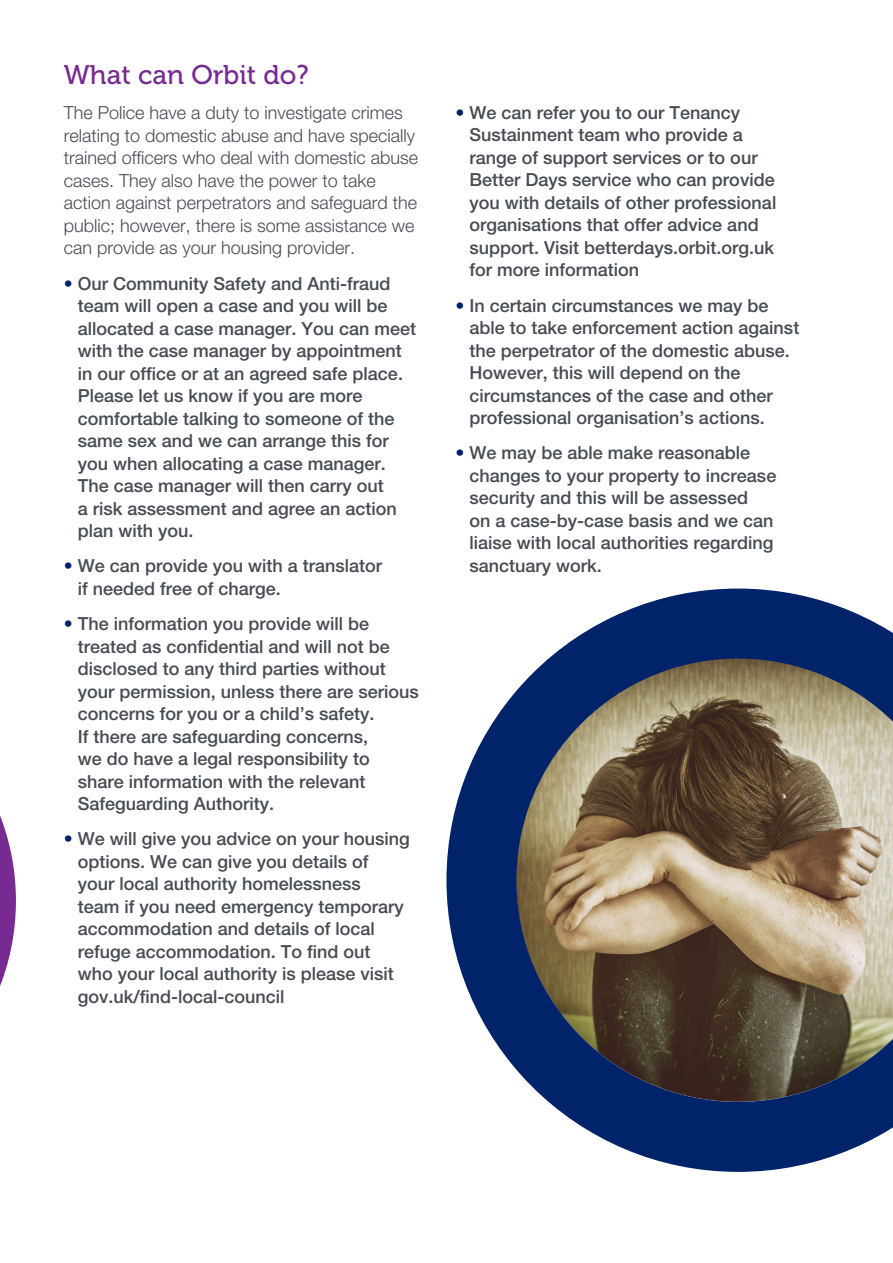
<style>
.page{position:relative;width:893px;height:1263px;background:#fff}
.page>*{position:absolute;margin:0;border:0;box-sizing:border-box;transform-origin:0 0}
.t1{font:27px "Museo 500";color:#772a91}
.Body_copy{font:500 18px/22.5px "Helvetica Neue LT Std";color:#464b54}
.Body_copy-2{font:300 18px/22.5px "Helvetica Neue LT Std";color:#464b54}
.s1{color:#002369}
</style>
<div class="page">
<svg style="left:0;top:815px;width:16px;height:171px"></svg>
<svg style="left:446px;top:588px;width:447px;height:584px"></svg>
<p class="t1" style="left:64px;top:60px;width:247px">What can Orbit do?</p>
<p class="Body_copy-2" style="left:64px;top:101px;width:356px">The Police have a duty to investigate crimes relating to domestic abuse and have specially trained officers who deal with domestic abuse cases. They also have the power to take action against perpetrators and safeguard the public; however, there is some assistance we can provide as your housing provider.</p>
<p class="Body_copy" style="left:78px;top:272px;width:340px;text-indent:-14px"><span class="s1">•</span> Our Community Safety and Anti-fraud team will open a case and you will be allocated a case manager. You can meet with the case manager by appointment in our office or at an agreed safe place.<br>Please let us know if you are more comfortable talking to someone of the same sex and we can arrange this for you when allocating a case manager.<br>The case manager will then carry out<br>a risk assessment and agree an action plan with you.</p>
<p class="Body_copy" style="left:78px;top:554px;width:306px;text-indent:-14px"><span class="s1">•</span> We can provide you with a translator if needed free of charge.</p>
<p class="Body_copy" style="left:78px;top:612px;width:343px;text-indent:-14px"><span class="s1">•</span> The information you provide will be treated as confidential and will not be disclosed to any third parties without your permission, unless there are serious concerns for you or a child’s safety.<br>If there are safeguarding concerns,<br>we do have a legal responsibility to share information with the relevant Safeguarding Authority.</p>
<p class="Body_copy" style="left:78px;top:827px;width:334px;text-indent:-14px"><span class="s1">•</span> We will give you advice on your housing options. We can give you details of<br>your local authority homelessness<br>team if you need emergency temporary accommodation and details of local refuge accommodation. To find out who your local authority is please visit gov.uk/find-local-council</p>
<p class="Body_copy" style="left:469px;top:101px;width:308px;text-indent:-14px"><span class="s1">•</span> We can refer you to our Tenancy Sustainment team who provide a range of support services or to our Better Days service who can provide you with details of other professional organisations that offer advice and support. Visit betterdays.orbit.org.uk for more information</p>
<p class="Body_copy" style="left:469px;top:294px;width:331px;text-indent:-14px"><span class="s1">•</span> In certain circumstances we may be able to take enforcement action against the perpetrator of the domestic abuse.<br>However, this will depend on the circumstances of the case and other professional organisation’s actions.</p>
<p class="Body_copy" style="left:469px;top:441px;width:308px;text-indent:-14px"><span class="s1">•</span> We may be able make reasonable changes to your property to increase security and this will be assessed<br>on a case-by-case basis and we can liaise with local authorities regarding sanctuary work.</p>
</div>
